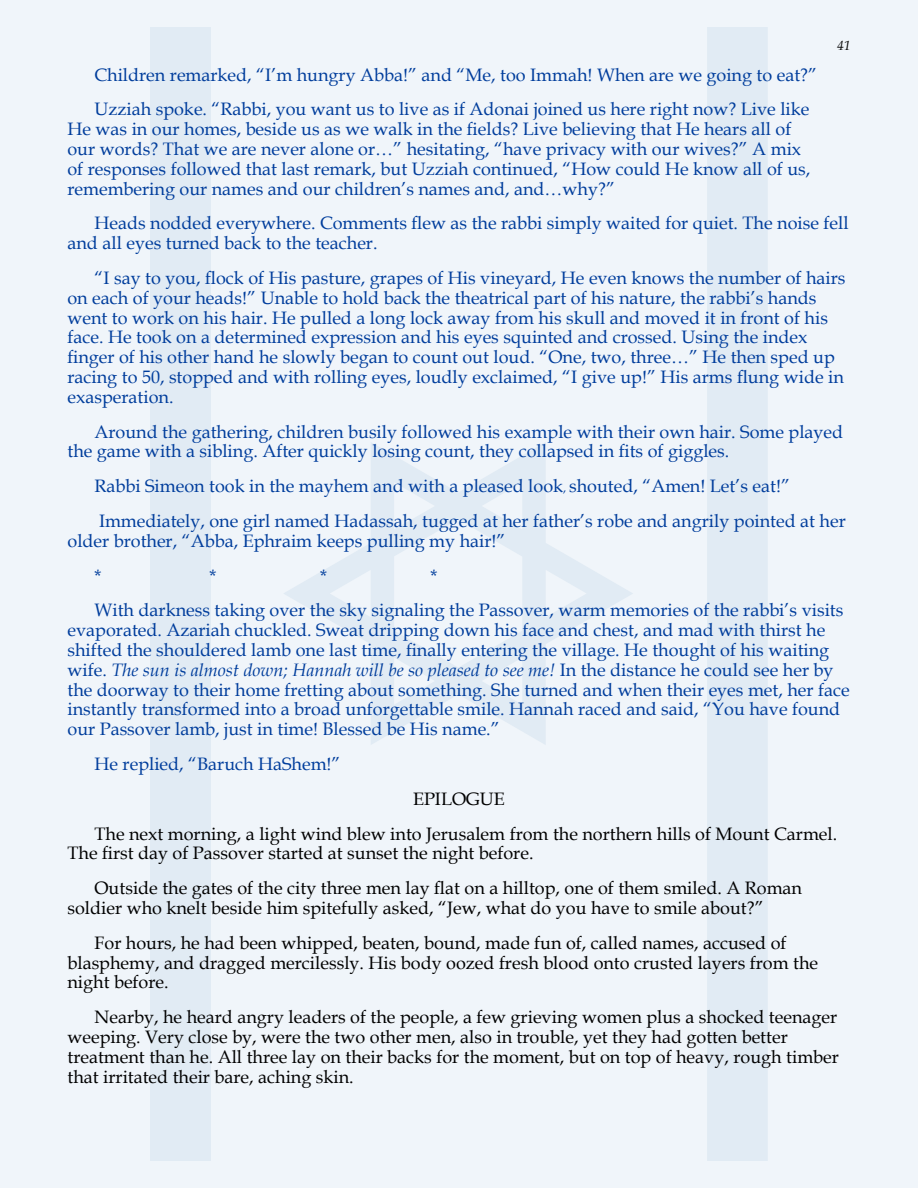
<style>
.page{position:relative;width:918px;height:1188px;background:#f0f5fa}
.page>*{position:absolute;margin:0;border:0;box-sizing:border-box;transform-origin:0 0}
.t1{font:18px/19.8px "Book Antiqua";color:#003d9c}
.t2{font:18px/19.8px "Book Antiqua";color:#000}
.t3{font:italic 13.5px "Book Antiqua";color:#000}
.s1{font-size:12px}
.s2{font-style:italic}
</style>
<div class="page">
<svg style="left:284px;top:443px;width:349px;height:301px"></svg>
<div style="left:150px;top:27px;width:61px;height:1134px;background:#e1ebf4"></div>
<div style="left:707px;top:27px;width:61px;height:1134px;background:#e1ebf4"></div>
<p class="t3" style="left:837px;top:36px;width:15px">41</p>
<p class="t1" style="left:94px;top:57px;width:724px;line-height:34.8px">Children remarked, “I’m hungry Abba!” and “Me, too Immah! When are we going to eat?”<br>Uzziah spoke. “Rabbi, you want us to live as if Adonai joined us here right now? Live like</p>
<p class="t1" style="left:68px;top:119px;width:744px">He was in our homes, beside us as we walk in the fields? Live believing that He hears all of our words? That we are never alone or…” hesitating, “have privacy with our wives?” A mix of responses followed that last remark, but Uzziah continued, “How could He know all of us, remembering our names and our children’s names and, and…why?”</p>
<p class="t1" style="left:68px;top:213px;width:783px;text-indent:27px">Heads nodded everywhere. Comments flew as the rabbi simply waited for quiet. The noise fell and all eyes turned back to the teacher.</p>
<p class="t1" style="left:68px;top:268px;width:780px;text-indent:27px">“I say to you, flock of His pasture, grapes of His vineyard, He even knows the number of hairs on each of your heads!” Unable to hold back the theatrical part of his nature, the rabbi’s hands went to work on his hair. He pulled a long lock away from his skull and moved it in front of his face. He took on a determined expression and his eyes squinted and crossed. Using the index finger of his other hand he slowly began to count out loud. “One, two, three…” He then sped up racing to 50, stopped and with rolling eyes, loudly exclaimed, “I give up!” His arms flung wide in exasperation.</p>
<p class="t1" style="left:68px;top:421px;width:777px;text-indent:27px">Around the gathering, children busily followed his example with their own hair. Some played the game with a sibling. After quickly losing count, they collapsed in fits of giggles.</p>
<p class="t1" style="left:94px;top:468px;width:753px;line-height:34.8px">Rabbi Simeon took in the mayhem and with a pleased look<span class="s1">,</span> shouted, “Amen! Let’s eat!”<br>Immediately, one girl named Hadassah, tugged at her father’s robe and angrily pointed at her</p>
<p class="t1" style="left:95px;top:523px;width:413px;line-height:34.8px;text-indent:-27px">older brother, “Abba, Ephraim keeps pulling my hair!” *</p>
<p class="t1" style="left:95px;top:558px;width:750px;line-height:34.8px;text-indent:336px">*<br>With darkness taking over the sky signaling the Passover, warm memories of the rabbi’s visits</p>
<p class="t1" style="left:68px;top:620px;width:784px">evaporated. Azariah chuckled. Sweat dripping down his face and chest, and mad with thirst he shifted the shouldered lamb one last time, finally entering the village. He thought of his waiting wife. <span class="s2">The sun is almost down; Hannah will be so pleased to see me!</span> In the distance he could see her by the doorway to their home fretting about something. She turned and when their eyes met, her face instantly transformed into a broad unforgettable smile. Hannah raced and said, “You have found our Passover lamb, just in time! Blessed be His name.”</p>
<p class="t1" style="left:95px;top:754px;width:248px">He replied, “Baruch HaShem!”</p>
<p class="t2" style="left:95px;top:781px;width:744px;line-height:34.8px;text-indent:319px">EPILOGUE<br>The next morning, a light wind blew into Jerusalem from the northern hills of Mount Carmel.</p>
<p class="t2" style="left:95px;top:835px;width:709px;line-height:34.8px;text-indent:-27px">The first day of Passover started at sunset the night before.<br>Outside the gates of the city three men lay flat on a hilltop, one of them smiled. A Roman</p>
<p class="t2" style="left:95px;top:890px;width:694px;line-height:34.8px;text-indent:-27px">soldier who knelt beside him spitefully asked, “Jew, what do you have to smile about?”<br>For hours, he had been whipped, beaten, bound, made fun of, called names, accused of</p>
<p class="t2" style="left:68px;top:952px;width:752px">blasphemy, and dragged mercilessly. His body oozed fresh blood onto crusted layers from the night before.</p>
<p class="t2" style="left:68px;top:1007px;width:773px;text-indent:27px">Nearby, he heard angry leaders of the people, a few grieving women plus a shocked teenager weeping. Very close by, were the two other men, also in trouble, yet they had gotten better treatment than he. All three lay on their backs for the moment, but on top of heavy, rough timber that irritated their bare, aching skin.</p>
<p class="t1" style="left:210px;top:565px;width:9px">*</p>
<p class="t1" style="left:320px;top:565px;width:9px">*</p>
</div>
